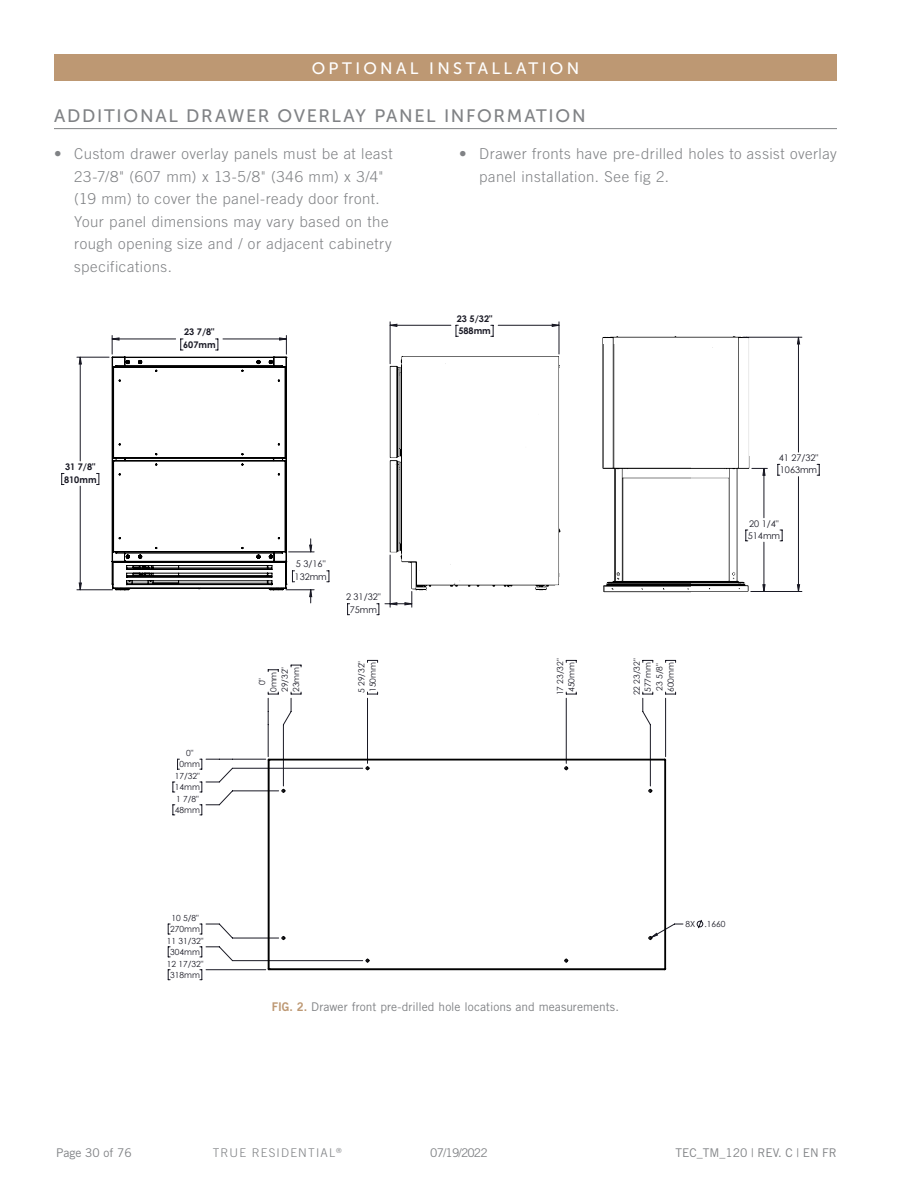
<style>
.page{position:relative;width:918px;height:1188px;background:#fff}
.page>*{position:absolute;margin:0;border:0;box-sizing:border-box;transform-origin:0 0}
.Paragraph_subheads_w{font:18px "Museo Sans 500";letter-spacing:.095em;color:#808285}
.Section_Headers{font:16.5px "Museo Sans 500";letter-spacing:.2em;color:#fff}
.t1{font:300 15px/22.5px "Trade Gothic LT Std";letter-spacing:.035em;color:#808285}
.Caption_FIG_Regular{font:12px "Trade Gothic LT Std";color:#808285}
.t2{font:300 12px "Trade Gothic LT Std";letter-spacing:.1em;color:#808285}
.t3{font:9.15px/12.3px "Century Gothic";color:#191924}
.t4{font:700 9.15px/12.6px "Century Gothic";color:#191924}
.t5{font:8.4px/11.4px "Century Gothic";color:#191924;text-align:center}
.s1{font-family:"Trade Gothic LT Std Bd 2";color:#bd9873}
</style>
<div class="page">
<svg style="left:697px;top:919px;width:6px;height:10px"></svg>
<svg style="left:268px;top:660px;width:408px;height:126px"></svg>
<svg style="left:666px;top:923px;width:17px;height:17px"></svg>
<svg style="left:168px;top:759px;width:100px;height:221px"></svg>
<svg style="left:268px;top:759px;width:398px;height:212px"></svg>
<div style="left:54px;top:54px;width:783px;height:27px;background:#bd9873"></div>
<hr style="left:54px;top:128px;width:783px;height:1px;background:#808285">
<svg style="left:347px;top:605px;width:3px;height:10px"></svg>
<svg style="left:377px;top:605px;width:36px;height:10px"></svg>
<svg style="left:817px;top:464px;width:3px;height:12px"></svg>
<hr style="left:751px;top:591px;width:51px;height:1px;background:#191924">
<hr style="left:743px;top:337px;width:59px;height:1px;background:#191924">
<svg style="left:61px;top:473px;width:3px;height:12px"></svg>
<hr style="left:77px;top:357px;width:32px;height:1px;background:#191924">
<hr style="left:77px;top:590px;width:36px;height:1px;background:#191924">
<hr style="left:390px;top:322px;width:1px;height:42px;background:#191924">
<hr style="left:559px;top:322px;width:1px;height:32px;background:#191924">
<svg style="left:310px;top:337px;width:490px;height:268px"></svg>
<svg style="left:79px;top:324px;width:480px;height:266px"></svg>
<svg style="left:111px;top:336px;width:203px;height:267px"></svg>
<p class="Section_Headers" style="left:312px;top:59px;width:269px">OPTIONAL INSTALLATION</p>
<p class="Paragraph_subheads_w" style="left:54px;top:105px;width:533px">ADDITIONAL DRAWER OVERLAY PANEL INFORMATION</p>
<p class="t1" style="left:74px;top:143px;width:320px;text-indent:-20px">• Custom drawer overlay panels must be at least 23-7/8" (607 mm) x 13-5/8" (346 mm) x 3/4" (19 mm) to cover the panel-ready door front.<br>Your panel dimensions may vary based on the rough opening size and / or adjacent cabinetry specifications.</p>
<p class="t1" style="left:479px;top:143px;width:359px;text-indent:-20px">• Drawer fronts have pre-drilled holes to assist overlay panel installation. See fig 2.</p>
<p class="t4" style="left:64px;top:460px;width:34px">31 7/8"<br>810mm</p>
<p class="t4" style="left:183px;top:325px;width:34px">23 7/8"<br>607mm</p>
<p class="t5" style="left:175px;top:747px;width:27px">0"<br>0mm<br>17/32"<br>14mm<br>1 7/8"<br>48mm</p>
<p class="t5" style="left:167px;top:912px;width:38px">10 5/8"<br>270mm<br>11 31/32"<br>304mm<br>12 17/32"<br>318mm</p>
<p class="t4" style="left:457px;top:312px;width:37px">23 5/32"<br>588mm</p>
<p class="t3" style="left:295px;top:558px;width:34px">5 3/16"<br>132mm</p>
<p class="t3" style="left:346px;top:591px;width:36px;text-align:center">2 31/32"<br>75mm</p>
<p class="t5" style="left:256px;top:692px;width:27px;rotate:-90deg">0"<br>0mm<br>29/32"<br>23mm</p>
<p class="t5" style="left:356px;top:693px;width:33px;text-align:left;rotate:-90deg">5 29/32"<br>150mm</p>
<p class="t5" style="left:554px;top:695px;width:38px;rotate:-90deg">17 23/32"<br>450mm</p>
<p class="t5" style="left:631px;top:695px;width:38px;rotate:-90deg">22 23/32"<br>577mm<br>23 5/8"<br>600mm</p>
<p class="t3" style="left:779px;top:451px;width:41px">41 27/32"<br>1063mm</p>
<p class="t3" style="left:748px;top:517px;width:34px">20 1/4"<br>514mm</p>
<p class="Caption_FIG_Regular" style="left:272px;top:999px;width:349px"><span class="s1">FIG. 2.</span> Drawer front pre-drilled hole locations and measurements.</p>
<p class="t5" style="left:685px;top:918px;width:42px">8X .1660</p>
<p class="t2" style="left:213px;top:1145px;width:130px">TRUE RESIDENTIAL<sup>®</sup></p>
<p class="Caption_FIG_Regular" style="left:56px;top:1145px;width:77px">Page 30 of 76</p>
<p class="Caption_FIG_Regular" style="left:430px;top:1145px;width:59px">07/19/2022</p>
<p class="Caption_FIG_Regular" style="left:675px;top:1145px;width:163px">TEC_TM_120 | REV. C | EN FR</p>
</div>
